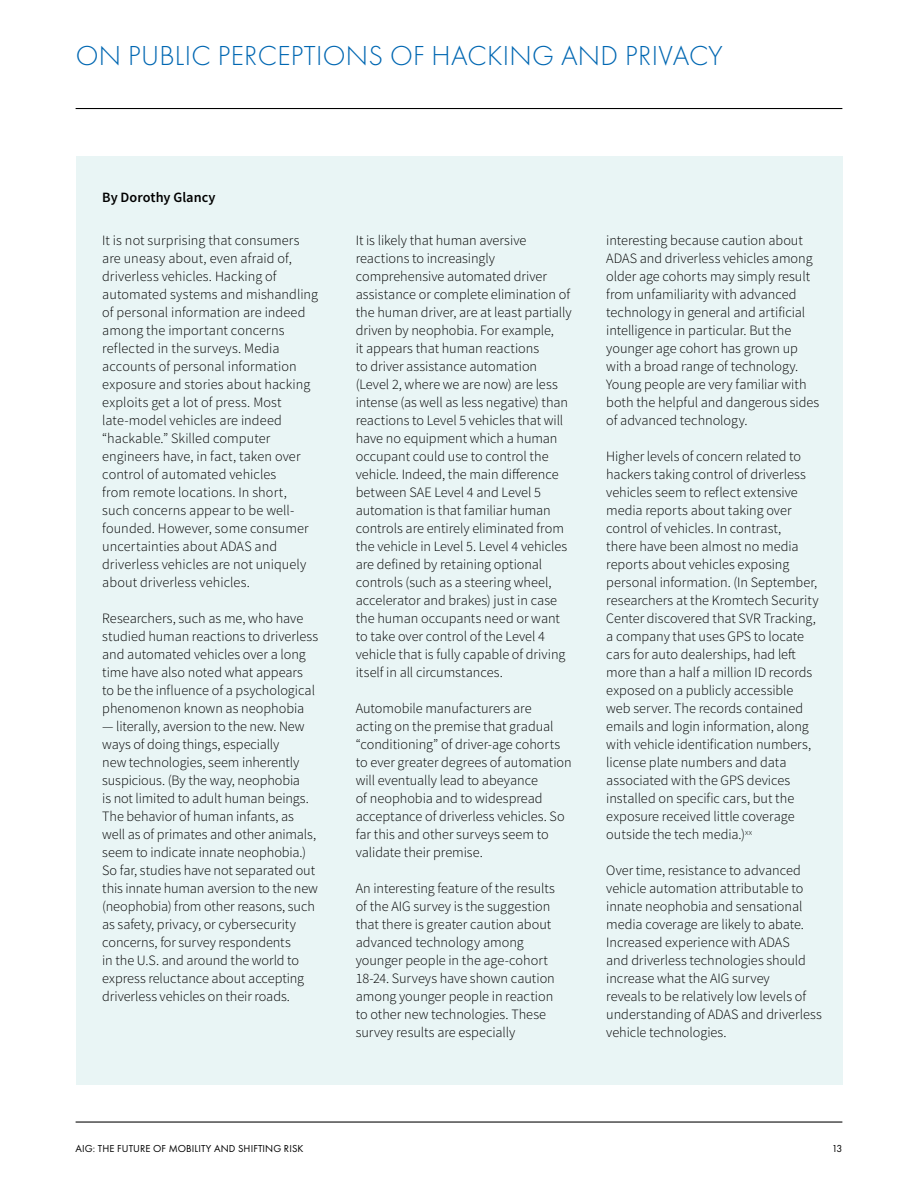
<style>
.page{position:relative;width:918px;height:1188px;background:#fff}
.page>*{position:absolute;margin:0;border:0;box-sizing:border-box;transform-origin:0 0}
.t1{font:300 28.5px "Futura PT";letter-spacing:.01em;color:#0067b2}
.t2{font:300 14.25px/18px "Source Sans Pro";color:#000}
.t3{font:600 14.25px "Source Sans Pro";color:#000}
.t4{font:10.5px "Futura PT";letter-spacing:.01em;color:#000}
</style>
<div class="page">
<hr style="left:76px;top:108px;width:766px;height:1px;background:#000">
<hr style="left:76px;top:1122px;width:766px;height:1px;background:#000">
<div style="left:76px;top:157px;width:766px;height:928px;background:#e9f5f5"></div>
<h1 class="t1" style="left:76px;top:39px;width:649px">ON PUBLIC PERCEPTIONS OF HACKING AND PRIVACY</h1>
<p class="t3" style="left:102px;top:188px;width:115px">By Dorothy Glancy</p>
<p class="t2" style="left:102px;top:232px;width:217px">It is not surprising that consumers are uneasy about, even afraid of, driverless vehicles. Hacking of automated systems and mishandling of personal information are indeed among the important concerns reflected in the surveys. Media accounts of personal information exposure and stories about hacking exploits get a lot of press. Most late-model vehicles are indeed “hackable.” Skilled computer engineers have, in fact, taken over control of automated vehicles<br>from remote locations. In short,<br>such concerns appear to be well&shy;founded. However, some consumer uncertainties about ADAS and driverless vehicles are not uniquely about driverless vehicles.</p>
<p class="t2" style="left:102px;top:610px;width:218px">Researchers, such as me, who have studied human reactions to driverless and automated vehicles over a long time have also noted what appears to be the influence of a psychological phenomenon known as neophobia</p>
<p class="t2" style="left:102px;top:718px;width:217px">— literally, aversion to the new. New ways of doing things, especially<br>new technologies, seem inherently suspicious. (By the way, neophobia<br>is not limited to adult human beings.<br>The behavior of human infants, as well as of primates and other animals, seem to indicate innate neophobia.)<br>So far, studies have not separated out this innate human aversion to the new (neophobia) from other reasons, such as safety, privacy, or cybersecurity concerns, for survey respondents<br>in the U.S. and around the world to express reluctance about accepting driverless vehicles on their roads.</p>
<p class="t2" style="left:356px;top:232px;width:217px">It is likely that human aversive reactions to increasingly comprehensive automated driver assistance or complete elimination of the human driver, are at least partially driven by neophobia. For example,<br>it appears that human reactions<br>to driver assistance automation (Level 2, where we are now) are less intense (as well as less negative) than reactions to Level 5 vehicles that will have no equipment which a human occupant could use to control the vehicle. Indeed, the main difference between SAE Level 4 and Level 5 automation is that familiar human controls are entirely eliminated from the vehicle in Level 5. Level 4 vehicles are defined by retaining optional controls (such as a steering wheel, accelerator and brakes) just in case the human occupants need or want to take over control of the Level 4 vehicle that is fully capable of driving itself in all circumstances.</p>
<p class="t2" style="left:356px;top:700px;width:217px">Automobile manufacturers are<br>acting on the premise that gradual “conditioning” of driver-age cohorts to ever greater degrees of automation will eventually lead to abeyance<br>of neophobia and to widespread acceptance of driverless vehicles. So far this and other surveys seem to validate their premise.</p>
<p class="t2" style="left:356px;top:880px;width:201px">An interesting feature of the results of the AIG survey is the suggestion that there is greater caution about advanced technology among younger people in the age-cohort 18-24. Surveys have shown caution among younger people in reaction to other new technologies. These survey results are especially</p>
<p class="t2" style="left:606px;top:232px;width:215px">interesting because caution about ADAS and driverless vehicles among older age cohorts may simply result from unfamiliarity with advanced technology in general and artificial intelligence in particular. But the younger age cohort has grown up with a broad range of technology.<br>Young people are very familiar with both the helpful and dangerous sides of advanced technology.</p>
<p class="t2" style="left:606px;top:447px;width:214px">Higher levels of concern related to hackers taking control of driverless vehicles seem to reflect extensive media reports about taking over control of vehicles. In contrast,<br>there have been almost no media reports about vehicles exposing personal information. (In September, researchers at the Kromtech Security Center discovered that SVR Tracking, a company that uses GPS to locate cars for auto dealerships, had left more than a half a million ID records exposed on a publicly accessible web server. The records contained emails and login information, along with vehicle identification numbers, license plate numbers and data associated with the GPS devices installed on specific cars, but the exposure received little coverage outside the tech media.)<sup>xx</sup></p>
<p class="t2" style="left:606px;top:862px;width:217px">Over time, resistance to advanced vehicle automation attributable to innate neophobia and sensational media coverage are likely to abate.<br>Increased experience with ADAS<br>and driverless technologies should increase what the AIG survey<br>reveals to be relatively low levels of understanding of ADAS and driverless vehicle technologies.</p>
<p class="t4" style="left:76px;top:1142px;width:229px">AIG: THE FUTURE OF MOBILITY AND SHIFTING RISK</p>
<p class="t4" style="left:832px;top:1142px;width:12px">13</p>
</div>
